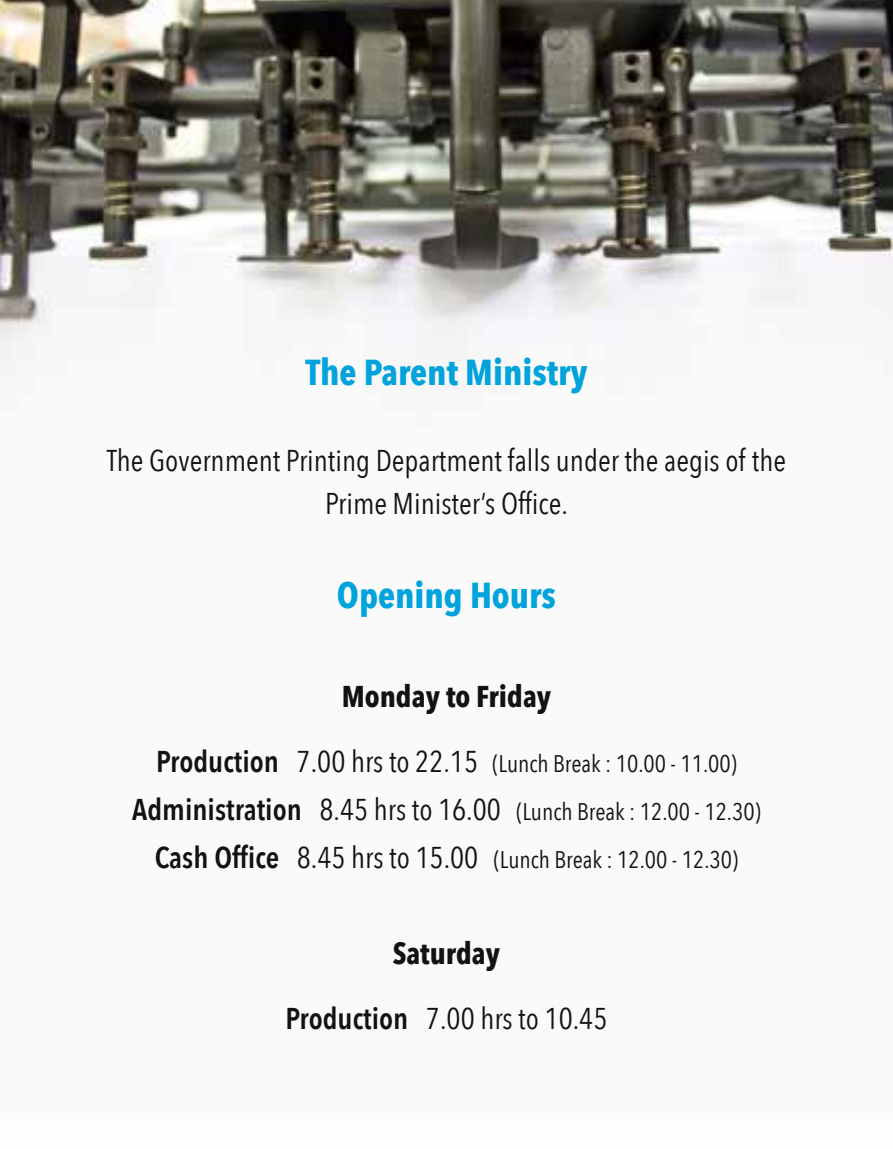
<style>
.page{position:relative;width:893px;height:1149px;background:#fff}
.page>*{position:absolute;margin:0;border:0;box-sizing:border-box;transform-origin:0 0}
.t1{font:700 36px "Avenir Next Condensed";color:#00a3db}
.t2{font:30px/43.2px "Avenir Next Condensed";color:#121212;text-align:center}
.t3{font:700 30px "Avenir Next Condensed";color:#121212}
.t4{font:24px/48px "Avenir Next Condensed";color:#121212;text-align:center}
.s1{font-weight:600;font-size:30px}
.s2{font-size:30px}
.s3{font-weight:700}
.s4{font-weight:600}
</style>
<div class="page">
<img style="left:0;top:0;width:893px;height:360px">
<p class="t1" style="left:305px;top:350px;width:284px">The Parent Ministry</p>
<p class="t2" style="left:107px;top:439px;width:681px">The Government Printing Department falls under the aegis of the<br>Prime Minister’s Office.</p>
<p class="t1" style="left:337px;top:573px;width:221px">Opening Hours</p>
<p class="t3" style="left:342px;top:677px;width:211px">Monday to Friday</p>
<p class="t4" style="left:132px;top:739px;width:630px"><span class="s1">Production</span> <span class="s2">7.00 hrs to 22.15</span> (Lunch Break : 10.00 - 11.00)<br><span class="s1">Administration</span> <span class="s2">8.45 hrs to 16.00</span> (Lunch Break : 12.00 - 12.30)<br><span class="s1">Cash Office</span> <span class="s2">8.45 hrs to 15.00</span> (Lunch Break : 12.00 - 12.30)</p>
<p class="t2" style="left:285px;top:920px;width:323px;line-height:65.1px"><span class="s3">Saturday<br></span><span class="s4">Production</span> 7.00 hrs to 10.45</p>
</div>
